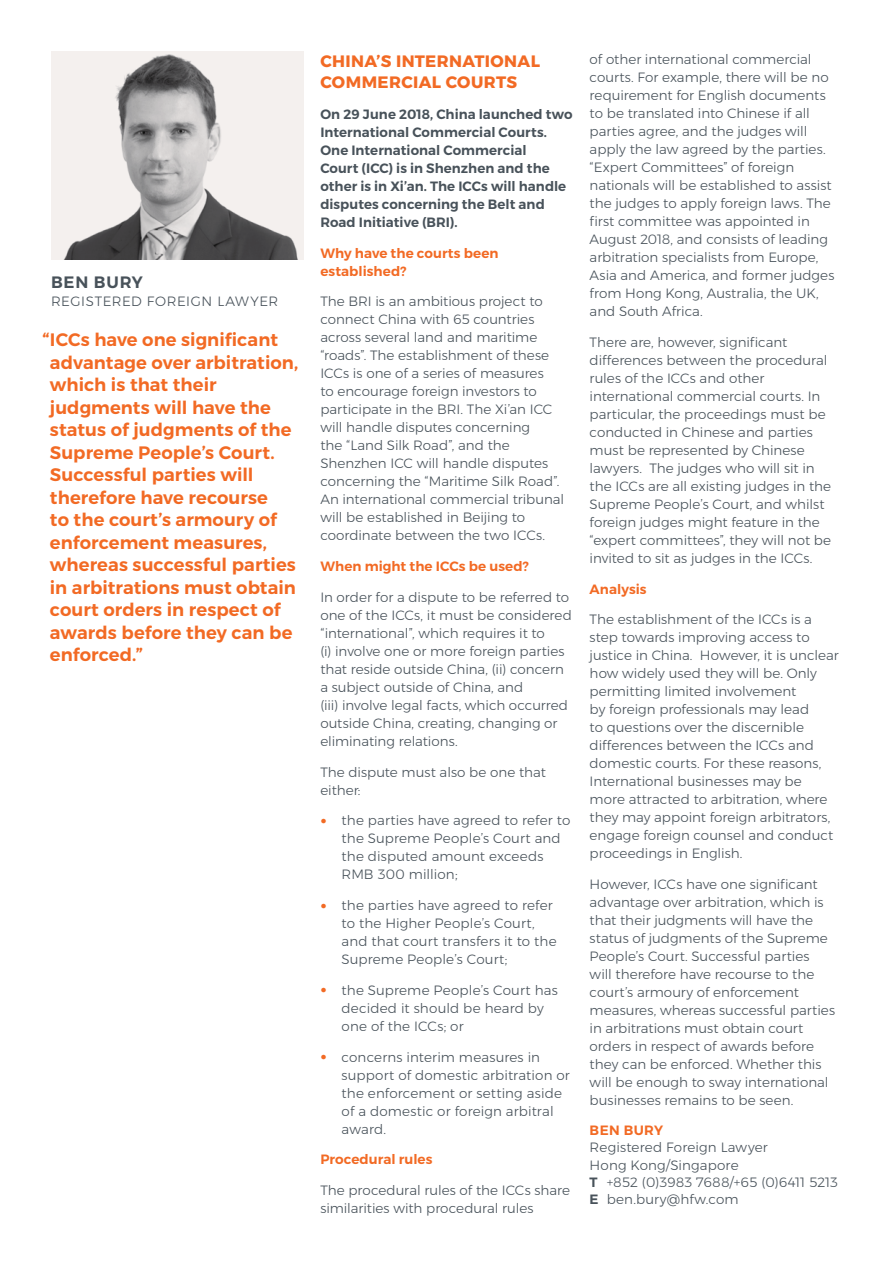
<style>
.page{position:relative;width:893px;height:1263px;background:#fff}
.page>*{position:absolute;margin:0;border:0;box-sizing:border-box;transform-origin:0 0}
.t1{font:600 18px/22.5px "Montserrat";letter-spacing:.005em;color:#f26a24}
.t2{font:700 16.5px/21px "Montserrat";letter-spacing:.02em;color:#f26a24}
.t3{font:600 16.5px "Montserrat";letter-spacing:.05em;color:#48525a}
.t4{font:300 13.5px/18px "Montserrat";color:#48525a}
.t5{font:600 13.5px/18px "Montserrat";letter-spacing:.005em;color:#48525a}
.t6{font:600 13.5px/18px "Montserrat";letter-spacing:.005em;color:#f26a24}
.t7{font:300 13.5px "Montserrat";letter-spacing:.04em;color:#48525a}
.s1{font-family:"Noto Sans";font-weight:400;font-size:10.5px;color:#f26a24}
.s2{font-weight:600}
</style>
<div class="page">
<img style="left:51px;top:51px;width:252px;height:208px">
<p class="t3" style="left:51px;top:269px;width:93px">BEN BURY</p>
<p class="t7" style="left:51px;top:291px;width:229px">REGISTERED FOREIGN LAWYER</p>
<p class="t1" style="left:50px;top:329px;width:250px;text-indent:-7px">“ICCs have one significant advantage over arbitration, which is that their judgments will have the status of judgments of the<br>Supreme People’s Court.<br>Successful parties will therefore have recourse<br>to the court’s armoury of enforcement measures, whereas successful parties in arbitrations must obtain court orders in respect of awards before they can be enforced.”</p>
<p class="t2" style="left:320px;top:51px;width:221px">CHINA’S INTERNATIONAL<br>COMMERCIAL COURTS</p>
<p class="t5" style="left:320px;top:105px;width:254px">On 29 June 2018, China launched two<br>International Commercial Courts.<br>One International Commercial<br>Court (ICC) is in Shenzhen and the other is in Xi’an. The ICCs will handle disputes concerning the Belt and<br>Road Initiative (BRI).</p>
<p class="t6" style="left:320px;top:244px;width:180px">Why have the courts been established?</p>
<p class="t4" style="left:320px;top:292px;width:245px">The BRI is an ambitious project to connect China with 65 countries across several land and maritime “roads”. The establishment of these ICCs is one of a series of measures<br>to encourage foreign investors to participate in the BRI. The Xi’an ICC will handle disputes concerning<br>the “Land Silk Road”, and the Shenzhen ICC will handle disputes concerning the “Maritime Silk Road”.<br>An international commercial tribunal will be established in Beijing to coordinate between the two ICCs.</p>
<p class="t6" style="left:320px;top:557px;width:210px">When might the ICCs be used?</p>
<p class="t4" style="left:320px;top:588px;width:253px">In order for a dispute to be referred to one of the ICCs, it must be considered “international”, which requires it to<br>(i) involve one or more foreign parties that reside outside China, (ii) concern a subject outside of China, and<br>(iii) involve legal facts, which occurred outside China, creating, changing or eliminating relations.</p>
<p class="t4" style="left:320px;top:762px;width:227px">The dispute must also be one that either:</p>
<p class="t4" style="left:342px;top:811px;width:230px;text-indent:-21px"><span class="s1">●</span> the parties have agreed to refer to the Supreme People’s Court and the disputed amount exceeds<br>RMB 300 million;</p>
<p class="t4" style="left:342px;top:896px;width:216px;text-indent:-21px"><span class="s1">●</span> the parties have agreed to refer to the Higher People’s Court, and that court transfers it to the<br>Supreme People’s Court;</p>
<p class="t4" style="left:342px;top:981px;width:218px;text-indent:-21px"><span class="s1">●</span> the Supreme People’s Court has decided it should be heard by one of the ICCs; or</p>
<p class="t4" style="left:342px;top:1048px;width:230px;text-indent:-21px"><span class="s1">●</span> concerns interim measures in support of domestic arbitration or the enforcement or setting aside of a domestic or foreign arbitral award.</p>
<p class="t6" style="left:320px;top:1150px;width:114px">Procedural rules</p>
<p class="t4" style="left:320px;top:1181px;width:251px">The procedural rules of the ICCs share similarities with procedural rules</p>
<p class="t4" style="left:590px;top:50px;width:246px">of other international commercial courts. For example, there will be no requirement for English documents to be translated into Chinese if all parties agree, and the judges will apply the law agreed by the parties. “Expert Committees” of foreign nationals will be established to assist the judges to apply foreign laws. The first committee was appointed in August 2018, and consists of leading arbitration specialists from Europe, Asia and America, and former judges from Hong Kong, Australia, the UK, and South Africa.</p>
<p class="t4" style="left:590px;top:333px;width:243px">There are, however, significant differences between the procedural rules of the ICCs and other international commercial courts. In particular, the proceedings must be conducted in Chinese and parties must be represented by Chinese lawyers. The judges who will sit in the ICCs are all existing judges in the Supreme People’s Court, and whilst foreign judges might feature in the “expert committees”, they will not be invited to sit as judges in the ICCs.</p>
<p class="t6" style="left:590px;top:580px;width:59px">Analysis</p>
<p class="t4" style="left:590px;top:610px;width:250px">The establishment of the ICCs is a step towards improving access to justice in China. However, it is unclear how widely used they will be. Only permitting limited involvement<br>by foreign professionals may lead<br>to questions over the discernible differences between the ICCs and domestic courts. For these reasons, International businesses may be more attracted to arbitration, where they may appoint foreign arbitrators, engage foreign counsel and conduct proceedings in English.</p>
<p class="t4" style="left:590px;top:875px;width:247px">However, ICCs have one significant advantage over arbitration, which is that their judgments will have the status of judgments of the Supreme People’s Court. Successful parties will therefore have recourse to the court’s armoury of enforcement measures, whereas successful parties in arbitrations must obtain court orders in respect of awards before they can be enforced. Whether this will be enough to sway international businesses remains to be seen.</p>
<p class="t6" style="left:590px;top:1121px;width:75px">BEN BURY</p>
<p class="t4" style="left:590px;top:1139px;width:250px;line-height:17.2px">Registered Foreign Lawyer<br>Hong Kong/Singapore<br><span class="s2">T</span> +852 (0)3983 7688/+65 (0)6411 5213<br><span class="s2">E</span> ben.bury@hfw.com</p>
</div>
